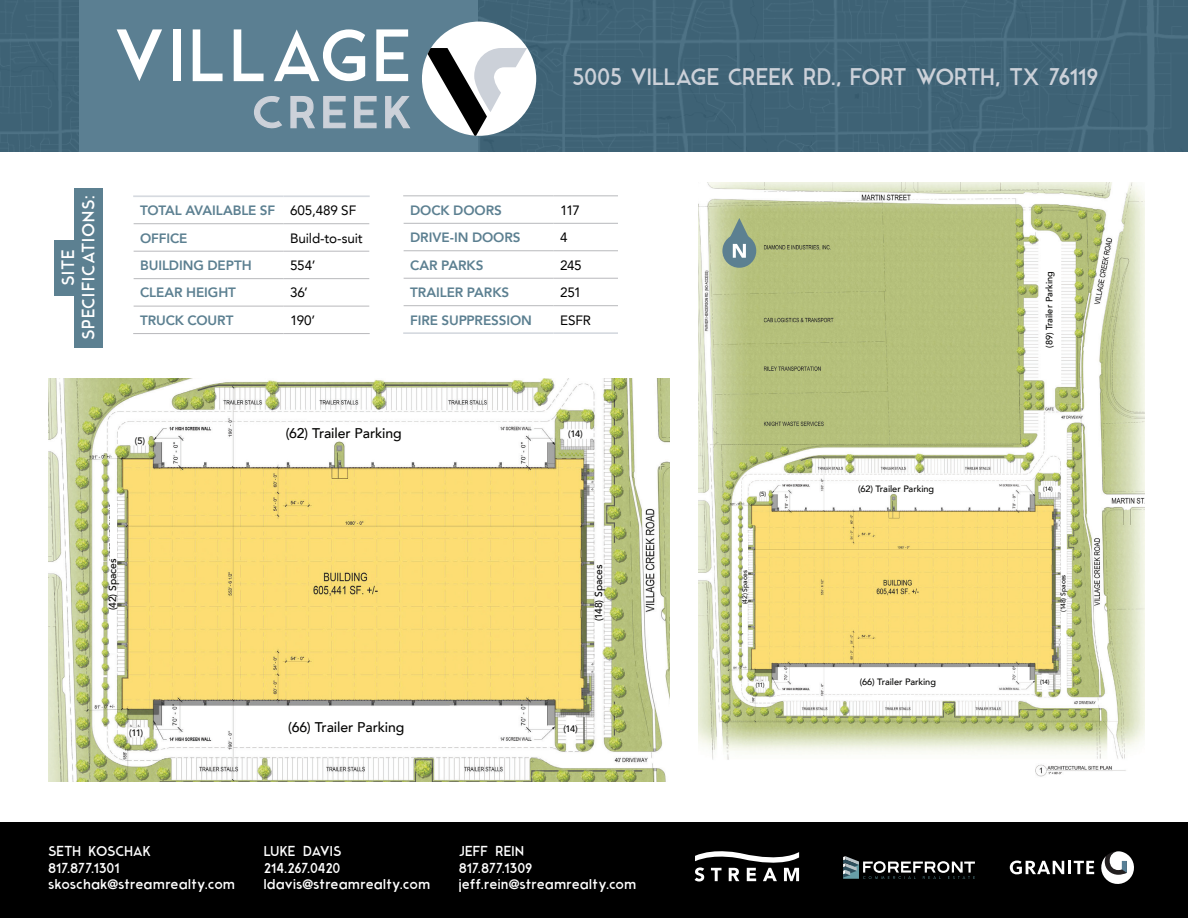
<style>
.page{position:relative;width:1188px;height:918px;background:#fff}
.page>*{position:absolute;margin:0;border:0;box-sizing:border-box;transform-origin:0 0}
.t1{font:22.5px "Modern Sans";letter-spacing:-.025em;color:#ccd1d9}
.t2{font:16.8px "Modern Sans";letter-spacing:.045em;color:#fff}
.t3{font:500 13.95px "Avenir LT";letter-spacing:-.005em;color:#050504}
.t4{font:13.5px/16.5px "Modern Sans";letter-spacing:-.01em;color:#fff}
.t5{font:800 13.5px "Avenir LT";letter-spacing:-.005em;color:#5c8091}
.t6{font:13.5px "Avenir LT";letter-spacing:-.01em;color:#000}
.t7{font:500 10.35px "Avenir LT";color:#050504}
.t8{font:500 9.3px "Avenir LT";color:#050504}
.t9{font:500 9.15px "Avenir LT";letter-spacing:-.005em;color:#050504}
.t10{font:500 6.75px "Avenir LT";color:#050504}
.t11{font:500 6.15px "Avenir LT";color:#050504}
.s1{font-family:"Avenir LT";font-weight:800}
</style>
<div class="page">
<div style="left:0;top:0;width:1188px;height:152px;background:#5b7f92"></div>
<img style="left:479px;top:0;width:709px;height:152px">
<img style="left:0;top:0;width:78px;height:152px">
<div style="left:422px;top:22px;width:114px;height:114px;background:#fff;border-radius:50%"></div>
<svg style="left:428px;top:48px;width:99px;height:88px"></svg>
<svg style="left:117px;top:29px;width:45px;height:52px"></svg>
<div style="left:173px;top:29px;width:8px;height:52px;background:#fff"></div>
<svg style="left:193px;top:29px;width:30px;height:52px"></svg>
<svg style="left:234px;top:29px;width:30px;height:52px"></svg>
<svg style="left:274px;top:29px;width:91px;height:52px"></svg>
<svg style="left:376px;top:29px;width:32px;height:52px"></svg>
<svg style="left:254px;top:96px;width:28px;height:33px"></svg>
<svg style="left:290px;top:96px;width:25px;height:33px"></svg>
<svg style="left:323px;top:96px;width:23px;height:33px"></svg>
<svg style="left:354px;top:96px;width:23px;height:33px"></svg>
<svg style="left:385px;top:96px;width:26px;height:33px"></svg>
<div style="left:0;top:822px;width:1188px;height:96px;background:#000"></div>
<svg style="left:1010px;top:851px;width:124px;height:33px"></svg>
<svg style="left:843px;top:856px;width:132px;height:23px"></svg>
<svg style="left:695px;top:851px;width:104px;height:31px"></svg>
<img style="left:699px;top:183px;width:446px;height:594px">
<div style="left:1043px;top:303px;width:15px;height:13px;background:#fff"></div>
<div style="left:1042px;top:487px;width:12px;height:5px;background:#fff"></div>
<div style="left:1042px;top:676px;width:5px;height:14px;background:#fff"></div>
<div style="left:867px;top:677px;width:52px;height:13px;background:#fff"></div>
<hr style="left:755px;top:683px;width:12px;height:4px;background:#fff">
<hr style="left:743px;top:533px;width:4px;height:41px;background:#fff">
<hr style="left:872px;top:486px;width:41px;height:4px;background:#fff">
<div style="left:872px;top:475px;width:41px;height:5px;background:#fff"></div>
<div style="left:872px;top:695px;width:41px;height:5px;background:#fff"></div>
<hr style="left:743px;top:591px;width:4px;height:41px;background:#fff">
<hr style="left:1061px;top:602px;width:4px;height:42px;background:#fff">
<hr style="left:1061px;top:505px;width:4px;height:41px;background:#fff">
<img style="left:48px;top:379px;width:622px;height:403px">
<div style="left:567px;top:430px;width:18px;height:8px;background:#fff"></div>
<div style="left:567px;top:719px;width:7px;height:21px;background:#fff"></div>
<div style="left:298px;top:720px;width:80px;height:20px;background:#fff"></div>
<div style="left:128px;top:729px;width:18px;height:7px;background:#fff"></div>
<div style="left:110px;top:501px;width:7px;height:63px;background:#fff"></div>
<div style="left:307px;top:429px;width:63px;height:6px;background:#fff"></div>
<div style="left:307px;top:413px;width:63px;height:7px;background:#fff"></div>
<div style="left:307px;top:749px;width:63px;height:6px;background:#fff"></div>
<div style="left:110px;top:590px;width:6px;height:63px;background:#fff"></div>
<div style="left:596px;top:607px;width:6px;height:63px;background:#fff"></div>
<div style="left:596px;top:459px;width:6px;height:63px;background:#fff"></div>
<div style="left:724px;top:235px;width:31px;height:31px;background:#5c8091;border-radius:50%"></div>
<div style="left:722px;top:234px;width:34px;height:34px;border:3px solid #5c8091;border-radius:50%"></div>
<svg style="left:726px;top:214px;width:26px;height:44px"></svg>
<hr style="left:134px;top:223px;width:149px;height:1px;background:#b8b9bc">
<hr style="left:283px;top:223px;width:86px;height:1px;background:#b8b9bc">
<hr style="left:134px;top:251px;width:149px;height:1px;background:#b8b9bc">
<hr style="left:283px;top:251px;width:86px;height:1px;background:#b8b9bc">
<hr style="left:134px;top:278px;width:149px;height:1px;background:#b8b9bc">
<hr style="left:283px;top:278px;width:86px;height:1px;background:#b8b9bc">
<hr style="left:134px;top:306px;width:149px;height:1px;background:#b8b9bc">
<hr style="left:283px;top:306px;width:86px;height:1px;background:#b8b9bc">
<hr style="left:133px;top:333px;width:150px;height:1px;background:#b8b9bc">
<hr style="left:283px;top:333px;width:87px;height:1px;background:#b8b9bc">
<hr style="left:133px;top:195px;width:150px;height:2px;background:#d6dae0">
<hr style="left:283px;top:195px;width:87px;height:2px;background:#d6dae0">
<div style="left:54px;top:240px;width:28px;height:56px;background:#5c8091"></div>
<div style="left:75px;top:188px;width:28px;height:160px;background:#5c8091"></div>
<hr style="left:403px;top:195px;width:150px;height:1px;background:#b8b9bc">
<hr style="left:553px;top:195px;width:87px;height:1px;background:#b8b9bc">
<hr style="left:404px;top:223px;width:149px;height:1px;background:#b8b9bc">
<hr style="left:553px;top:223px;width:86px;height:1px;background:#b8b9bc">
<hr style="left:404px;top:250px;width:149px;height:1px;background:#b8b9bc">
<hr style="left:553px;top:250px;width:86px;height:1px;background:#b8b9bc">
<hr style="left:404px;top:278px;width:149px;height:1px;background:#b8b9bc">
<hr style="left:553px;top:278px;width:86px;height:1px;background:#b8b9bc">
<hr style="left:404px;top:305px;width:149px;height:1px;background:#b8b9bc">
<hr style="left:553px;top:305px;width:86px;height:1px;background:#b8b9bc">
<hr style="left:403px;top:332px;width:150px;height:2px;background:#d6dae0">
<hr style="left:553px;top:332px;width:87px;height:2px;background:#d6dae0">
<div style="left:618px;top:186px;width:25px;height:165px;background:#fff"></div>
<p class="t1" style="left:572px;top:66px;width:528px">5005 VILLAGE CREEK RD., FORT WORTH, TX 76119</p>
<p class="t2" style="left:80px;top:340px;width:147px;rotate:-90deg">SPECIFICATIONS:</p>
<p class="t5" style="left:410px;top:202px;width:93px">DOCK DOORS</p>
<p class="t6" style="left:560px;top:202px;width:22px">117</p>
<p class="t5" style="left:140px;top:202px;width:137px">TOTAL AVAILABLE SF</p>
<p class="t6" style="left:290px;top:203px;width:68px">605,489 SF</p>
<p class="t5" style="left:140px;top:230px;width:49px">OFFICE</p>
<p class="t6" style="left:290px;top:230px;width:74px">Build-to-suit</p>
<p class="t5" style="left:140px;top:257px;width:113px">BUILDING DEPTH</p>
<p class="t6" style="left:290px;top:257px;width:27px">554’</p>
<p class="t5" style="left:140px;top:285px;width:97px">CLEAR HEIGHT</p>
<p class="t6" style="left:290px;top:285px;width:19px">36’</p>
<p class="t5" style="left:140px;top:312px;width:95px">TRUCK COURT</p>
<p class="t6" style="left:290px;top:312px;width:27px">190’</p>
<p class="t5" style="left:410px;top:229px;width:112px">DRIVE-IN DOORS</p>
<p class="t6" style="left:560px;top:230px;width:9px">4</p>
<p class="t5" style="left:410px;top:257px;width:75px">CAR PARKS</p>
<p class="t6" style="left:560px;top:257px;width:23px">245</p>
<p class="t5" style="left:410px;top:284px;width:101px">TRAILER PARKS</p>
<p class="t6" style="left:560px;top:285px;width:23px">251</p>
<p class="t5" style="left:410px;top:312px;width:123px">FIRE SUPPRESSION</p>
<p class="t6" style="left:560px;top:312px;width:32px">ESFR</p>
<p class="t2" style="left:60px;top:286px;width:38px;rotate:-90deg">SITE</p>
<p class="t8" style="left:135px;top:436px;width:12px">(5)</p>
<p class="t3" style="left:286px;top:425px;width:118px">(62) Trailer Parking</p>
<p class="t8" style="left:568px;top:428px;width:16px">(14)</p>
<p class="t7" style="left:107px;top:610px;width:53px;rotate:-90deg">(42) Spaces</p>
<p class="t7" style="left:592px;top:621px;width:58px;rotate:-90deg">(148) Spaces</p>
<p class="t8" style="left:129px;top:727px;width:15px">(11)</p>
<p class="t3" style="left:288px;top:720px;width:118px">(66) Trailer Parking</p>
<p class="t8" style="left:563px;top:724px;width:16px">(14)</p>
<p class="t4" style="left:48px;top:844px;width:189px">SETH KOSCHAK<br>817.877.1301 skoschak<span class="s1">@</span>streamrealty.com</p>
<p class="t4" style="left:264px;top:844px;width:168px">LUKE DAVIS<br>214.267.0420 ldavis<span class="s1">@</span>streamrealty.com</p>
<p class="t4" style="left:459px;top:844px;width:179px">JEFF REIN<br>817.877.1309 jeff.rein<span class="s1">@</span>streamrealty.com</p>
<p class="t11" style="left:759px;top:490px;width:8px">(5)</p>
<p class="t9" style="left:1044px;top:348px;width:78px;rotate:-90deg">(89) Trailer Parking</p>
<p class="t9" style="left:858px;top:483px;width:78px">(62) Trailer Parking</p>
<p class="t11" style="left:1043px;top:485px;width:11px">(14)</p>
<p class="t10" style="left:741px;top:604px;width:35px;rotate:-90deg">(42) Spaces</p>
<p class="t10" style="left:1059px;top:612px;width:39px;rotate:-90deg">(148) Spaces</p>
<p class="t11" style="left:756px;top:681px;width:10px">(11)</p>
<p class="t9" style="left:860px;top:676px;width:78px">(66) Trailer Parking</p>
<p class="t11" style="left:1040px;top:679px;width:11px">(14)</p>
</div>
